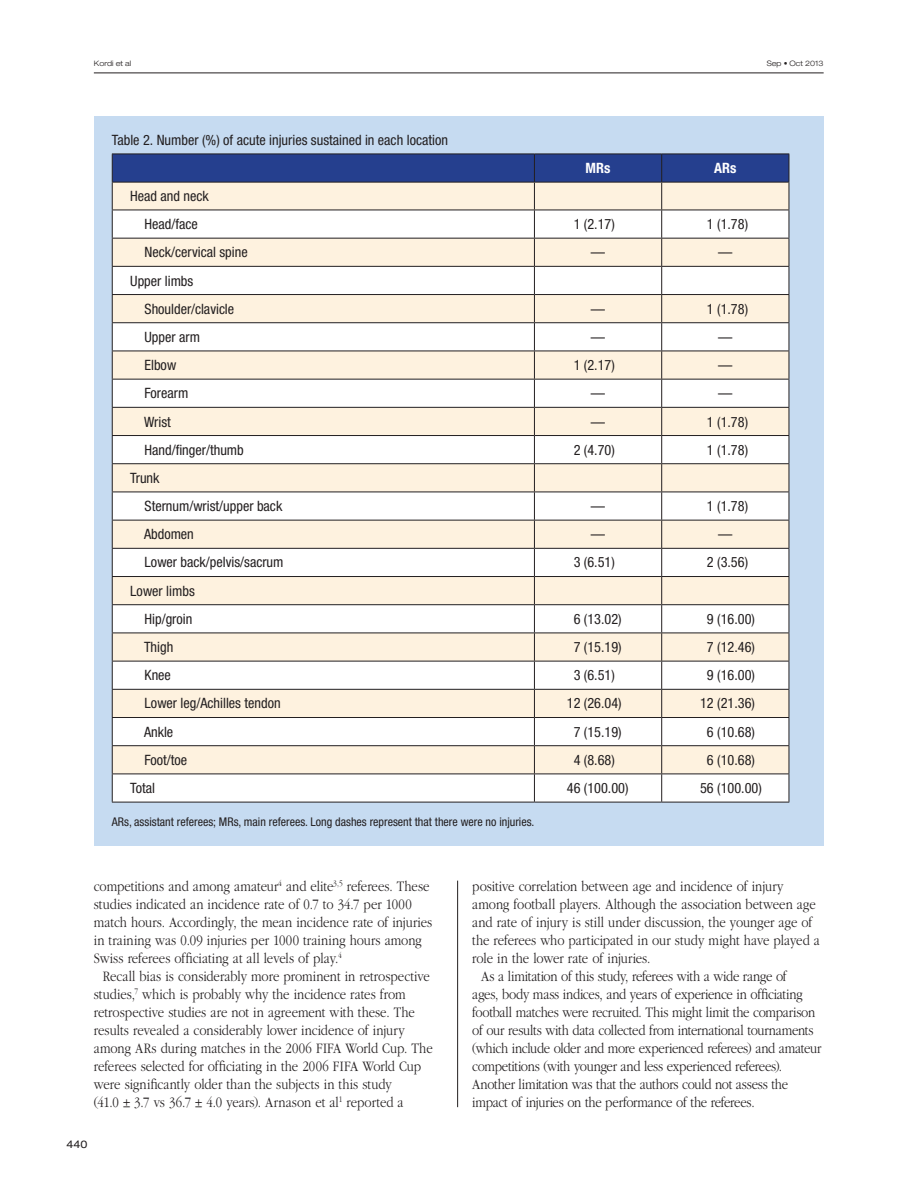
<style>
.page{position:relative;width:904px;height:1201px;background:#fff}
.page>*{position:absolute;margin:0;border:0;box-sizing:border-box;transform-origin:0 0}
.t1{font:300 15px/18px "ITC Garamond Std";letter-spacing:-.005em;color:#231f20;scale:.85 1}
.t2{font:300 15px "ITC Garamond Std";letter-spacing:-.025em;color:#231f20;scale:.85 1}
.t3{font:condensed 14.25px/28.2px "Helvetica Neue LT Std";color:#231f20}
.t4{font:700 condensed 14.25px "Helvetica Neue LT Std";letter-spacing:.005em;color:#fff}
.t5{font:condensed 12px "Helvetica Neue LT Std";color:#231f20}
.t6{font:expanded 10.5px "Helvetica Neue LT Std";color:#231f20}
.t7{font:300 expanded 7.5px "Helvetica Neue LT Std";color:#231f20}
</style>
<div class="page">
<hr style="left:94px;top:72px;width:729px;height:1px;background:#231f20">
<hr style="left:457px;top:880px;width:1px;height:226px;background:#231f20">
<div style="left:94px;top:116px;width:729px;height:729px;background:#c6dbf1"></div>
<hr style="left:112px;top:153px;width:422px;height:1px;background:#231f20">
<hr style="left:534px;top:153px;width:127px;height:1px;background:#231f20">
<hr style="left:661px;top:153px;width:127px;height:1px;background:#231f20">
<svg style="left:112px;top:154px;width:677px;height:647px;background:#ece8e2"></svg>
<hr style="left:112px;top:801px;width:422px;height:1px;background:#231f20">
<hr style="left:534px;top:801px;width:127px;height:1px;background:#231f20">
<hr style="left:661px;top:801px;width:127px;height:1px;background:#231f20">
<p class="t7" style="left:94px;top:59px;width:39px">Kordi et al</p>
<p class="t7" style="left:766px;top:59px;width:58px">Sep • Oct 2013</p>
<p class="t3" style="left:112px;top:125px;width:337px">Table 2. Number (%) of acute injuries sustained in each location</p>
<p class="t3" style="left:130px;top:182px;width:80px;text-align:center">Head and neck<br>Head/face</p>
<p class="t4" style="left:585px;top:159px;width:26px">MRs</p>
<p class="t4" style="left:713px;top:159px;width:24px">ARs</p>
<p class="t3" style="left:573px;top:210px;width:43px">1 (2.17)</p>
<p class="t3" style="left:706px;top:210px;width:43px">1 (1.78)</p>
<p class="t3" style="left:144px;top:238px;width:105px">Neck/cervical spine</p>
<p class="t3" style="left:590px;top:238px;width:16px">—</p>
<p class="t3" style="left:717px;top:238px;width:16px">—</p>
<p class="t3" style="left:144px;top:266px;width:91px;text-indent:-14px">Upper limbs<br>Shoulder/clavicle</p>
<p class="t3" style="left:590px;top:294px;width:16px">—</p>
<p class="t3" style="left:706px;top:294px;width:43px">1 (1.78)</p>
<p class="t3" style="left:144px;top:322px;width:57px">Upper arm</p>
<p class="t3" style="left:590px;top:322px;width:16px">—</p>
<p class="t3" style="left:717px;top:322px;width:16px">—</p>
<p class="t3" style="left:144px;top:351px;width:33px">Elbow</p>
<p class="t3" style="left:573px;top:351px;width:43px">1 (2.17)</p>
<p class="t3" style="left:717px;top:351px;width:16px">—</p>
<p class="t3" style="left:144px;top:379px;width:45px">Forearm</p>
<p class="t3" style="left:590px;top:379px;width:16px">—</p>
<p class="t3" style="left:717px;top:379px;width:16px">—</p>
<p class="t3" style="left:144px;top:407px;width:28px">Wrist</p>
<p class="t3" style="left:590px;top:407px;width:16px">—</p>
<p class="t3" style="left:706px;top:407px;width:43px">1 (1.78)</p>
<p class="t3" style="left:144px;top:435px;width:101px">Hand/finger/thumb</p>
<p class="t3" style="left:573px;top:435px;width:43px">2 (4.70)</p>
<p class="t3" style="left:706px;top:435px;width:43px">1 (1.78)</p>
<p class="t3" style="left:144px;top:463px;width:139px;text-indent:-14px">Trunk<br>Sternum/wrist/upper back</p>
<p class="t3" style="left:590px;top:491px;width:16px">—</p>
<p class="t3" style="left:706px;top:491px;width:43px">1 (1.78)</p>
<p class="t3" style="left:144px;top:520px;width:51px">Abdomen</p>
<p class="t3" style="left:590px;top:520px;width:16px">—</p>
<p class="t3" style="left:717px;top:520px;width:16px">—</p>
<p class="t3" style="left:144px;top:548px;width:140px">Lower back/pelvis/sacrum</p>
<p class="t3" style="left:573px;top:548px;width:43px">3 (6.51)</p>
<p class="t3" style="left:706px;top:548px;width:43px">2 (3.56)</p>
<p class="t3" style="left:130px;top:576px;width:66px;text-align:right">Lower limbs<br>Hip/groin</p>
<p class="t3" style="left:573px;top:604px;width:49px">6 (13.02)</p>
<p class="t3" style="left:706px;top:604px;width:49px">9 (16.00)</p>
<p class="t3" style="left:144px;top:632px;width:31px">Thigh</p>
<p class="t3" style="left:573px;top:632px;width:49px">7 (15.19)</p>
<p class="t3" style="left:706px;top:632px;width:49px">7 (12.46)</p>
<p class="t3" style="left:144px;top:660px;width:28px">Knee</p>
<p class="t3" style="left:573px;top:660px;width:43px">3 (6.51)</p>
<p class="t3" style="left:706px;top:660px;width:49px">9 (16.00)</p>
<p class="t3" style="left:144px;top:689px;width:137px">Lower leg/Achilles tendon</p>
<p class="t3" style="left:566px;top:689px;width:56px">12 (26.04)</p>
<p class="t3" style="left:699px;top:689px;width:56px">12 (21.36)</p>
<p class="t3" style="left:144px;top:717px;width:31px">Ankle</p>
<p class="t3" style="left:573px;top:717px;width:49px">7 (15.19)</p>
<p class="t3" style="left:706px;top:717px;width:49px">6 (10.68)</p>
<p class="t3" style="left:144px;top:745px;width:44px">Foot/toe</p>
<p class="t3" style="left:573px;top:745px;width:43px">4 (8.68)</p>
<p class="t3" style="left:706px;top:745px;width:49px">6 (10.68)</p>
<p class="t3" style="left:130px;top:773px;width:26px">Total</p>
<p class="t3" style="left:566px;top:773px;width:63px">46 (100.00)</p>
<p class="t3" style="left:699px;top:773px;width:63px">56 (100.00)</p>
<p class="t5" style="left:112px;top:815px;width:424px">ARs, assistant referees; MRs, main referees. Long dashes represent that there were no injuries.</p>
<p class="t1" style="left:94px;top:877px;width:399px">competitions and among amateur<sup>4</sup> and elite<sup>3,5</sup> referees. These studies indicated an incidence rate of 0.7 to 34.7 per 1000 match hours. Accordingly, the mean incidence rate of injuries in training was 0.09 injuries per 1000 training hours among Swiss referees officiating at all levels of play.<sup>4</sup></p>
<p class="t1" style="left:94px;top:967px;width:400px;text-indent:9px">Recall bias is considerably more prominent in retrospective studies,<sup>7</sup> which is probably why the incidence rates from retrospective studies are not in agreement with these. The results revealed a considerably lower incidence of injury among ARs during matches in the 2006 FIFA World Cup. The referees selected for officiating in the 2006 FIFA World Cup were significantly older than the subjects in this study<br>(41.0 ± 3.7 vs 36.7 ± 4.0 years). Arnason et al<sup>1</sup> reported a</p>
<p class="t6" style="left:66px;top:1137px;width:23px">440</p>
<p class="t1" style="left:472px;top:877px;width:367px">positive correlation between age and incidence of injury</p>
<p class="t1" style="left:472px;top:895px;width:405px">among football players. Although the association between age</p>
<p class="t1" style="left:472px;top:913px;width:401px">and rate of injury is still under discussion, the younger age of</p>
<p class="t1" style="left:472px;top:931px;width:410px">the referees who participated in our study might have played a</p>
<p class="t1" style="left:472px;top:949px;width:211px">role in the lower rate of injuries.</p>
<p class="t1" style="left:481px;top:967px;width:360px">As a limitation of this study, referees with a wide range of</p>
<p class="t1" style="left:472px;top:985px;width:390px">ages, body mass indices, and years of experience in officiating</p>
<p class="t1" style="left:472px;top:1003px;width:404px">football matches were recruited. This might limit the comparison</p>
<p class="t1" style="left:472px;top:1021px;width:403px">of our results with data collected from international tournaments</p>
<p class="t2" style="left:472px;top:1040px;width:412px">(which include older and more experienced referees) and amateur</p>
<p class="t1" style="left:472px;top:1057px;width:366px">competitions (with younger and less experienced referees).</p>
<p class="t1" style="left:472px;top:1075px;width:373px">Another limitation was that the authors could not assess the</p>
<p class="t1" style="left:472px;top:1093px;width:333px">impact of injuries on the performance of the referees.</p>
</div>
